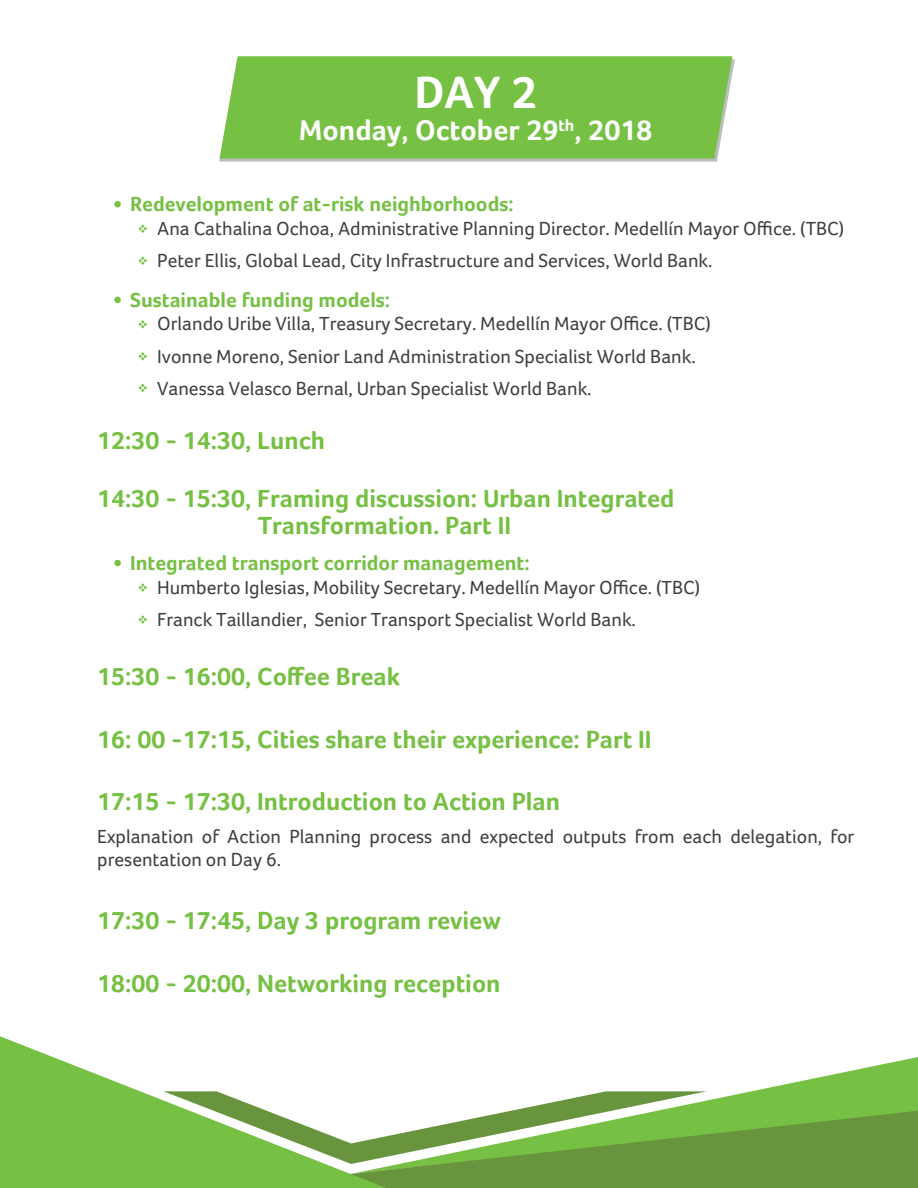
<style>
.page{position:relative;width:918px;height:1188px;background:#fff}
.page>*{position:absolute;margin:0;border:0;box-sizing:border-box;transform-origin:0 0}
.t1{font:700 46.5px "Foco";color:#fff}
.t2{font:700 29.25px "Foco";color:#fff}
.t3{font:700 25.5px/27.2px "Foco";color:#76c043;text-align:center}
.t4{font:700 21px "Foco";color:#76c043}
.t5{font:19.5px/32.4px "Foco";color:#3f3f40}
</style>
<div class="page">
<svg style="left:707px;top:1057px;width:211px;height:54px;fill:#76c043"></svg>
<svg style="left:386px;top:1111px;width:532px;height:77px;background:#69983e"></svg>
<svg style="left:386px;top:1091px;width:321px;height:73px"></svg>
<svg style="left:0;top:1036px;width:386px;height:152px;fill:#76c043"></svg>
<svg style="left:219px;top:59px;width:516px;height:103px;fill:#bdbec1"></svg>
<div style="left:220px;top:56px;width:512px;height:103px;background:#76c043"></div>
<div style="left:114px;top:201px;width:7px;height:6px;background:#76c043;border-radius:50%"></div>
<svg style="left:139px;top:225px;width:8px;height:8px"></svg>
<svg style="left:139px;top:257px;width:8px;height:8px"></svg>
<div style="left:114px;top:297px;width:7px;height:6px;background:#76c043;border-radius:50%"></div>
<svg style="left:139px;top:320px;width:8px;height:9px"></svg>
<svg style="left:139px;top:352px;width:8px;height:9px"></svg>
<svg style="left:139px;top:384px;width:8px;height:8px"></svg>
<div style="left:114px;top:560px;width:7px;height:6px;background:#76c043;border-radius:50%"></div>
<svg style="left:139px;top:583px;width:8px;height:9px"></svg>
<svg style="left:139px;top:615px;width:8px;height:9px"></svg>
<h1 class="t1" style="left:415px;top:65px;width:124px">DAY 2</h1>
<h2 class="t2" style="left:299px;top:113px;width:355px">Monday, October 29<sup>th</sup>, 2018</h2>
<p class="t4" style="left:130px;top:192px;width:385px">Redevelopment of at-risk neighborhoods:</p>
<p class="t5" style="left:157px;top:212px;width:689px">Ana Cathalina Ochoa, Administrative Planning Director. Medellín Mayor Office. (TBC)<br>Peter Ellis, Global Lead, City Infrastructure and Services, World Bank.</p>
<p class="t4" style="left:130px;top:288px;width:262px">Sustainable funding models:</p>
<p class="t5" style="left:157px;top:308px;width:555px">Orlando Uribe Villa, Treasury Secretary. Medellín Mayor Office. (TBC)<br>Ivonne Moreno, Senior Land Administration Specialist World Bank.<br>Vanessa Velasco Bernal, Urban Specialist World Bank.</p>
<h3 class="t3" style="left:97px;top:427px;width:229px">12:30 - 14:30, Lunch</h3>
<h3 class="t3" style="left:97px;top:485px;width:579px">14:30 - 15:30, Framing discussion: Urban Integrated<br>Transformation. Part II</h3>
<p class="t4" style="left:130px;top:551px;width:401px">Integrated transport corridor management:</p>
<p class="t5" style="left:157px;top:571px;width:545px">Humberto Iglesias, Mobility Secretary. Medellín Mayor Office. (TBC)<br>Franck Taillandier, Senior Transport Specialist World Bank.</p>
<h3 class="t3" style="left:97px;top:663px;width:304px">15:30 - 16:00, Coffee Break</h3>
<h3 class="t3" style="left:97px;top:726px;width:556px">16: 00 -17:15, Cities share their experience: Part II</h3>
<h3 class="t3" style="left:97px;top:788px;width:465px">17:15 - 17:30, Introduction to Action Plan</h3>
<p class="t5" style="left:97px;top:824px;width:759px;line-height:23.4px">Explanation of Action Planning process and expected outputs from each delegation, for presentation on Day 6.</p>
<h3 class="t3" style="left:97px;top:906px;width:405px">17:30 - 17:45, Day 3 program review</h3>
<h3 class="t3" style="left:97px;top:969px;width:405px">18:00 - 20:00, Networking reception</h3>
</div>
